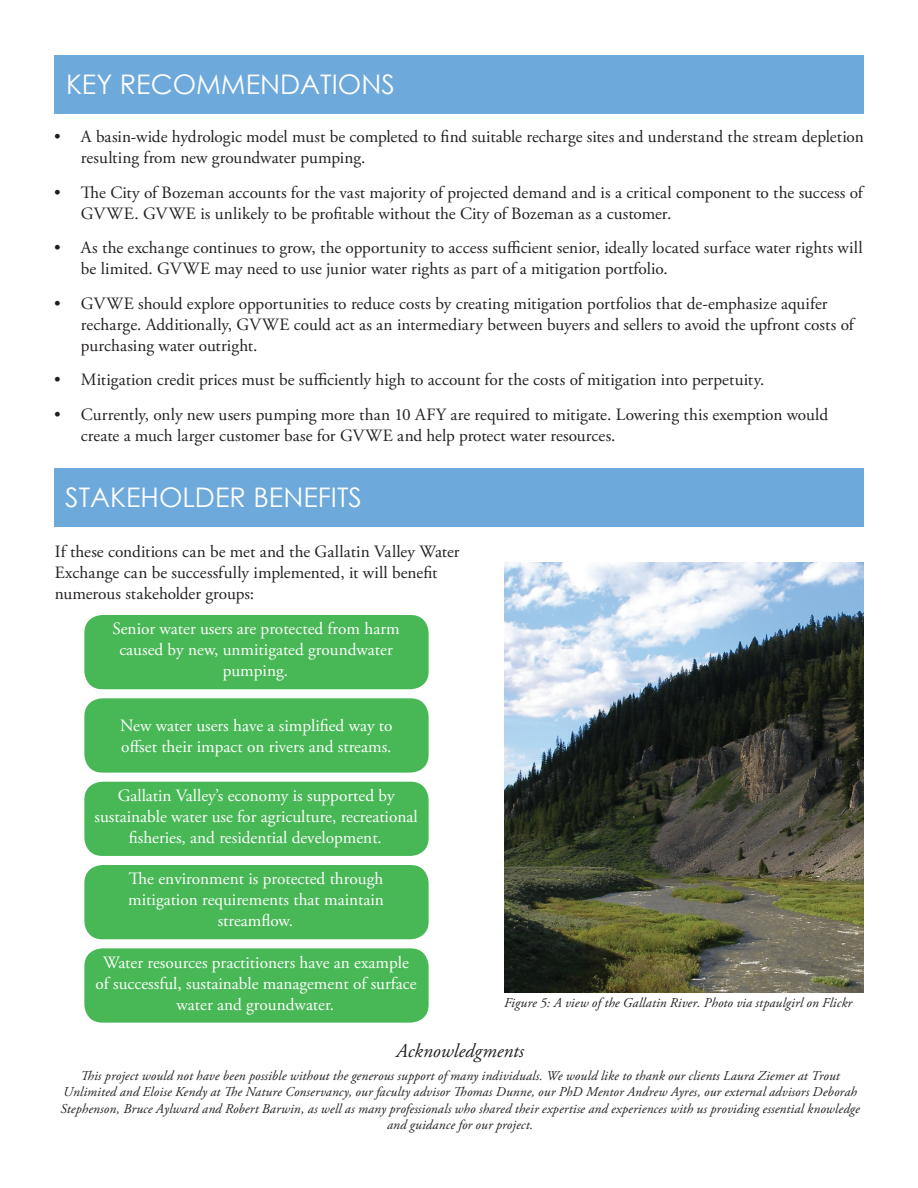
<style>
.page{position:relative;width:918px;height:1188px;background:#fff}
.page>*{position:absolute;margin:0;border:0;box-sizing:border-box;transform-origin:0 0}
.t1{font:27px "Century Gothic";color:#fff}
.t2{font:italic 19.5px "Adobe Garamond Pro";color:#231f20}
.t3{font:17.25px/21px "Adobe Garamond Pro";color:#231f20}
.t4{font:17.25px/21px "Adobe Garamond Pro";color:#fff;text-align:center}
.t5{font:italic 13.5px/16.2px "Adobe Garamond Pro";letter-spacing:.01em;color:#231f20;text-align:center}
</style>
<div class="page">
<img style="left:504px;top:563px;width:360px;height:430px">
<div style="left:55px;top:55px;width:809px;height:59px;background:#6ea9db"></div>
<div style="left:54px;top:468px;width:810px;height:59px;background:#6ea9db"></div>
<div style="left:84px;top:615px;width:345px;height:74px;background:#48b856;border-radius:18px"></div>
<div style="left:84px;top:698px;width:345px;height:75px;background:#48b856;border-radius:18px"></div>
<div style="left:84px;top:865px;width:345px;height:74px;background:#48b856;border-radius:18px"></div>
<div style="left:84px;top:782px;width:345px;height:74px;background:#48b856;border-radius:18px"></div>
<div style="left:84px;top:948px;width:345px;height:75px;background:#48b856;border-radius:18px"></div>
<h1 class="t1" style="left:66px;top:66px;width:132px">KEY RECOMM</h1>
<h1 class="t1" style="left:246px;top:66px;width:148px">ENDATIO NS</h1>
<p class="t3" style="left:81px;top:127px;width:784px;text-indent:-27px">• A basin-wide hydrologic model must be completed to find suitable recharge sites and understand the stream depletion resulting from new groundwater pumping.</p>
<p class="t3" style="left:81px;top:182px;width:783px;text-indent:-27px">• The City of Bozeman accounts for the vast majority of projected demand and is a critical component to the success of<br>GVWE. GVWE is unlikely to be profitable without the City of Bozeman as a customer.</p>
<p class="t3" style="left:81px;top:238px;width:783px;text-indent:-27px">• As the exchange continues to grow, the opportunity to access sufficient senior, ideally located surface water rights will be limited. GVWE may need to use junior water rights as part of a mitigation portfolio.</p>
<p class="t3" style="left:81px;top:293px;width:774px;text-indent:-27px">• GVWE should explore opportunities to reduce costs by creating mitigation portfolios that de-emphasize aquifer recharge. Additionally, GVWE could act as an intermediary between buyers and sellers to avoid the upfront costs of purchasing water outright.</p>
<p class="t3" style="left:54px;top:370px;width:712px">• Mitigation credit prices must be sufficiently high to account for the costs of mitigation into perpetuity.</p>
<p class="t3" style="left:81px;top:404px;width:749px;text-indent:-27px">• Currently, only new users pumping more than 10 AFY are required to mitigate. Lowering this exemption would create a much larger customer base for GVWE and help protect water resources.</p>
<h1 class="t1" style="left:65px;top:479px;width:285px">STAKEHOLDER BENEFITS</h1>
<p class="t3" style="left:55px;top:541px;width:406px">If these conditions can be met and the Gallatin Valley Water<br>Exchange can be successfully implemented, it will benefit numerous stakeholder groups:</p>
<p class="t4" style="left:113px;top:619px;width:289px">Senior water users are protected from harm caused by new, unmitigated groundwater pumping.</p>
<p class="t4" style="left:120px;top:716px;width:274px;text-align:left">New water users have a simplified way to offset their impact on rivers and streams.</p>
<p class="t4" style="left:95px;top:786px;width:325px">Gallatin Valley’s economy is supported by sustainable water use for agriculture, recreational fisheries, and residential development.</p>
<p class="t4" style="left:128px;top:869px;width:257px">The environment is protected through mitigation requirements that maintain streamflow.</p>
<p class="t4" style="left:96px;top:952px;width:323px">Water resources practitioners have an example of successful, sustainable management of surface water and groundwater.</p>
<p class="t5" style="left:504px;top:995px;width:350px">Figure 5: A view of the Gallatin River. Photo via stpaulgirl on Flickr</p>
<p class="t2" style="left:396px;top:1039px;width:129px">Acknowledgments</p>
<p class="t5" style="left:60px;top:1068px;width:801px">This project would not have been possible without the generous support of many individuals. We would like to thank our clients Laura Ziemer at Trout Unlimited and Eloise Kendy at The Nature Conservancy, our faculty advisor Thomas Dunne, our PhD Mentor Andrew Ayres, our external advisors Deborah Stephenson, Bruce Aylward and Robert Barwin, as well as many professionals who shared their expertise and experiences with us providing essential knowledge and guidance for our project.</p>
</div>
